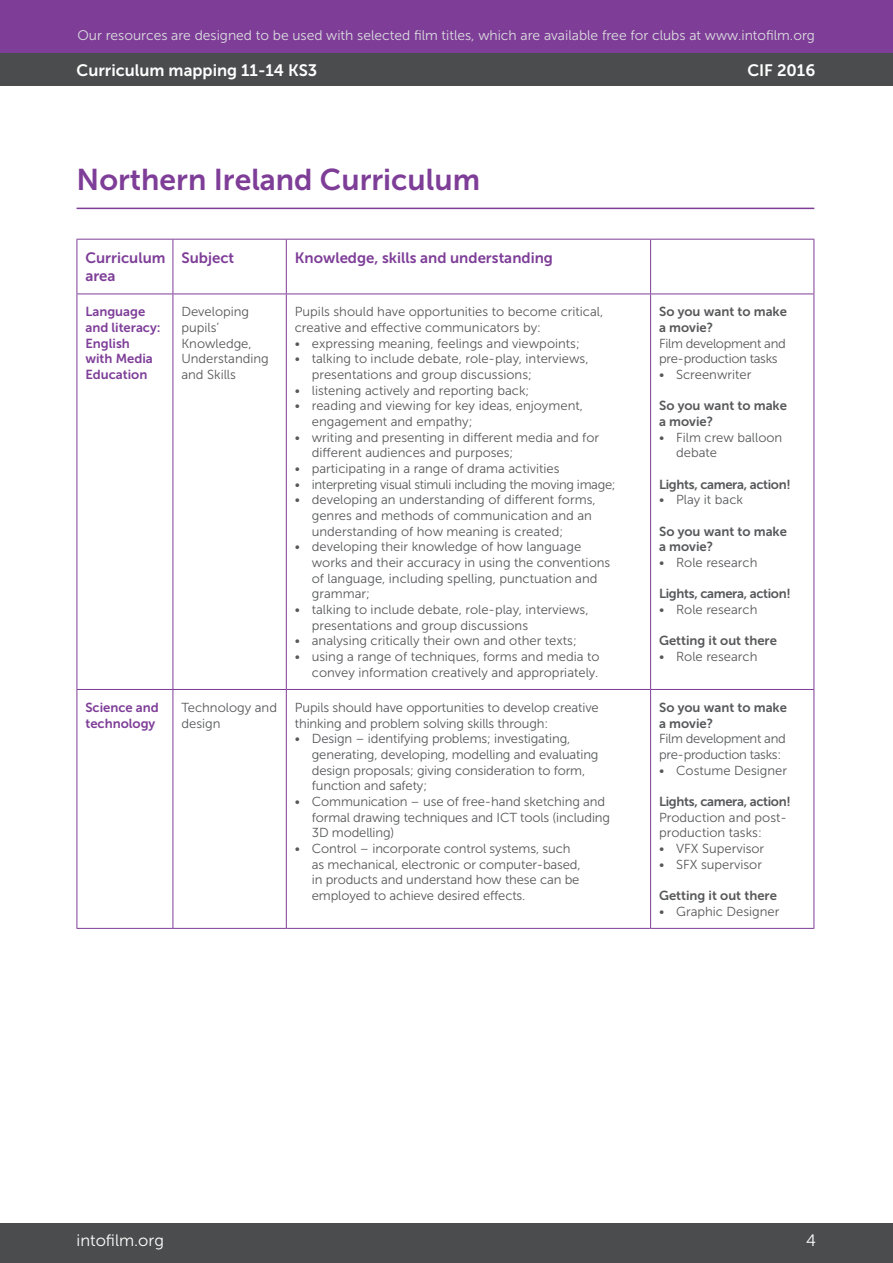
<style>
.page{position:relative;width:893px;height:1263px;background:#fff}
.page>*{position:absolute;margin:0;border:0;box-sizing:border-box;transform-origin:0 0}
.t1{font:30px "Museo Sans 700";color:#7e3e98}
.t2{font:16.5px "Museo Sans 700";color:#fff}
.t3{font:16.5px "Museo Sans 300";color:#fff}
.t4{font:15px/18px "Museo Sans 700";color:#7e3e98}
.t5{font:13.8px "Museo Sans 300";color:#dcdddf}
.t6{font:13.05px/15.6px "Museo Sans 300";color:#57585a}
.t7{font:13.05px/15.6px "Museo Sans 300";letter-spacing:-.025em;color:#57585a}
.t8{font:13.05px/15.6px "Museo Sans 700";color:#57585a}
.t9{font:13.05px/15.6px "Museo Sans 700";color:#7e3e98}
.t10{font:13.05px "Museo Sans 700";letter-spacing:-.025em;color:#57585a}
</style>
<div class="page">
<div style="left:0;top:1222px;width:893px;height:41px;background:#4b4c4d"></div>
<div style="left:0;top:0;width:893px;height:54px;background:#7e3e98"></div>
<div style="left:0;top:53px;width:893px;height:33px;background:#4b4c4d"></div>
<hr style="left:77px;top:208px;width:737px;height:1px;background:#7e3e98">
<svg style="left:78px;top:240px;width:736px;height:688px"></svg>
<hr style="left:77px;top:239px;width:96px;height:1px;background:#7e3e98">
<hr style="left:77px;top:240px;width:1px;height:54px;background:#7e3e98">
<hr style="left:173px;top:239px;width:113px;height:1px;background:#7e3e98">
<hr style="left:173px;top:240px;width:1px;height:54px;background:#7e3e98">
<hr style="left:286px;top:239px;width:365px;height:1px;background:#7e3e98">
<hr style="left:286px;top:240px;width:1px;height:54px;background:#7e3e98">
<hr style="left:651px;top:239px;width:163px;height:1px;background:#7e3e98">
<hr style="left:650px;top:240px;width:1px;height:54px;background:#7e3e98">
<hr style="left:814px;top:240px;width:1px;height:54px;background:#7e3e98">
<hr style="left:77px;top:294px;width:96px;height:1px;background:#7e3e98">
<hr style="left:77px;top:294px;width:1px;height:395px;background:#7e3e98">
<hr style="left:173px;top:294px;width:113px;height:1px;background:#7e3e98">
<hr style="left:173px;top:294px;width:1px;height:395px;background:#7e3e98">
<hr style="left:286px;top:294px;width:365px;height:1px;background:#7e3e98">
<hr style="left:286px;top:294px;width:1px;height:395px;background:#7e3e98">
<hr style="left:651px;top:294px;width:163px;height:1px;background:#7e3e98">
<hr style="left:650px;top:294px;width:1px;height:395px;background:#7e3e98">
<hr style="left:814px;top:294px;width:1px;height:395px;background:#7e3e98">
<hr style="left:77px;top:689px;width:96px;height:1px;background:#7e3e98">
<hr style="left:77px;top:690px;width:1px;height:238px;background:#7e3e98">
<hr style="left:173px;top:689px;width:113px;height:1px;background:#7e3e98">
<hr style="left:173px;top:690px;width:1px;height:238px;background:#7e3e98">
<hr style="left:286px;top:689px;width:365px;height:1px;background:#7e3e98">
<hr style="left:286px;top:690px;width:1px;height:238px;background:#7e3e98">
<hr style="left:651px;top:689px;width:163px;height:1px;background:#7e3e98">
<hr style="left:650px;top:690px;width:1px;height:238px;background:#7e3e98">
<hr style="left:814px;top:690px;width:1px;height:238px;background:#7e3e98">
<hr style="left:77px;top:928px;width:96px;height:1px;background:#7e3e98">
<hr style="left:173px;top:928px;width:113px;height:1px;background:#7e3e98">
<hr style="left:286px;top:928px;width:365px;height:1px;background:#7e3e98">
<hr style="left:651px;top:928px;width:163px;height:1px;background:#7e3e98">
<p class="t5" style="left:77px;top:28px;width:739px">Our resources are designed to be used with selected film titles, which are available free for clubs at www.intofilm.org</p>
<p class="t2" style="left:77px;top:61px;width:242px">Curriculum mapping 11-14 KS3</p>
<p class="t2" style="left:747px;top:61px;width:70px">CIF 2016</p>
<p class="t1" style="left:77px;top:163px;width:405px">Northern Ireland Curriculum</p>
<p class="t4" style="left:85px;top:249px;width:82px">Curriculum area</p>
<p class="t4" style="left:181px;top:249px;width:54px">Subject</p>
<p class="t4" style="left:295px;top:249px;width:260px">Knowledge, skills and understanding</p>
<p class="t9" style="left:85px;top:304px;width:77px">Language and literacy:<br>English<br>with Media<br>Education</p>
<p class="t6" style="left:181px;top:304px;width:89px">Developing pupils’<br>Knowledge,<br>Understanding and Skills</p>
<p class="t6" style="left:295px;top:304px;width:310px">Pupils should have opportunities to become critical, creative and effective communicators by:</p>
<p class="t6" style="left:295px;top:336px;width:287px">• expressing meaning, feelings and viewpoints;</p>
<p class="t6" style="left:312px;top:351px;width:278px;text-indent:-17px">• talking to include debate, role-play, interviews, presentations and group discussions;</p>
<p class="t6" style="left:295px;top:383px;width:236px">• listening actively and reporting back;</p>
<p class="t6" style="left:312px;top:398px;width:273px;text-indent:-17px">• reading and viewing for key ideas, enjoyment, engagement and empathy;</p>
<p class="t6" style="left:312px;top:430px;width:289px;text-indent:-17px">• writing and presenting in different media and for different audiences and purposes;</p>
<p class="t6" style="left:295px;top:461px;width:266px">• participating in a range of drama activities</p>
<p class="t7" style="left:295px;top:477px;width:322px">• interpreting visual stimuli including the moving image;</p>
<p class="t6" style="left:312px;top:492px;width:285px;text-indent:-17px">• developing an understanding of different forms, genres and methods of communication and an understanding of how meaning is created;</p>
<p class="t6" style="left:312px;top:539px;width:300px;text-indent:-17px">• developing their knowledge of how language works and their accuracy in using the conventions of language, including spelling, punctuation and grammar;</p>
<p class="t6" style="left:312px;top:602px;width:278px;text-indent:-17px">• talking to include debate, role-play, interviews, presentations and group discussions</p>
<p class="t6" style="left:295px;top:633px;width:283px">• analysing critically their own and other texts;</p>
<p class="t6" style="left:295px;top:649px;width:306px;text-align:right">• using a range of techniques, forms and media to convey information creatively and appropriately.</p>
<p class="t9" style="left:85px;top:700px;width:75px">Science and technology</p>
<p class="t6" style="left:181px;top:700px;width:97px">Technology and design</p>
<p class="t6" style="left:295px;top:700px;width:305px">Pupils should have opportunities to develop creative thinking and problem solving skills through:</p>
<p class="t6" style="left:312px;top:731px;width:288px;text-indent:-17px">• Design – identifying problems; investigating, generating, developing, modelling and evaluating design proposals; giving consideration to form, function and safety;</p>
<p class="t6" style="left:312px;top:794px;width:300px;text-indent:-17px">• Communication – use of free-hand sketching and formal drawing techniques and ICT tools (including<br>3D modelling)</p>
<p class="t6" style="left:312px;top:841px;width:270px;text-indent:-17px">• Control – incorporate control systems, such as mechanical, electronic or computer-based, in products and understand how these can be employed to achieve desired effects.</p>
<p class="t8" style="left:659px;top:304px;width:129px">So you want to make a movie?</p>
<p class="t7" style="left:659px;top:336px;width:128px">Film development and pre-production tasks</p>
<p class="t6" style="left:659px;top:367px;width:94px">• Screenwriter</p>
<p class="t8" style="left:659px;top:398px;width:129px">So you want to make a movie?</p>
<p class="t6" style="left:676px;top:430px;width:108px;text-indent:-17px">• Film crew balloon debate</p>
<p class="t10" style="left:659px;top:477px;width:133px">Lights, camera, action!</p>
<p class="t6" style="left:659px;top:492px;width:85px">• Play it back</p>
<p class="t8" style="left:659px;top:523px;width:129px">So you want to make a movie?</p>
<p class="t6" style="left:659px;top:555px;width:100px">• Role research</p>
<p class="t10" style="left:659px;top:587px;width:133px">Lights, camera, action!</p>
<p class="t6" style="left:659px;top:602px;width:100px">• Role research</p>
<p class="t8" style="left:659px;top:633px;width:119px">Getting it out there</p>
<p class="t6" style="left:659px;top:649px;width:100px">• Role research</p>
<p class="t8" style="left:659px;top:700px;width:129px">So you want to make a movie?</p>
<p class="t7" style="left:659px;top:731px;width:128px">Film development and pre-production tasks:</p>
<p class="t6" style="left:659px;top:762px;width:130px">• Costume Designer</p>
<p class="t10" style="left:659px;top:794px;width:133px">Lights, camera, action!</p>
<p class="t6" style="left:659px;top:809px;width:129px">Production and post&shy;production tasks:</p>
<p class="t6" style="left:659px;top:841px;width:107px">• VFX Supervisor</p>
<p class="t6" style="left:659px;top:856px;width:104px">• SFX supervisor</p>
<p class="t8" style="left:659px;top:888px;width:119px">Getting it out there</p>
<p class="t6" style="left:659px;top:903px;width:122px">• Graphic Designer</p>
<p class="t3" style="left:77px;top:1231px;width:89px">intofilm.org</p>
<p class="t3" style="left:806px;top:1231px;width:11px">4</p>
</div>
